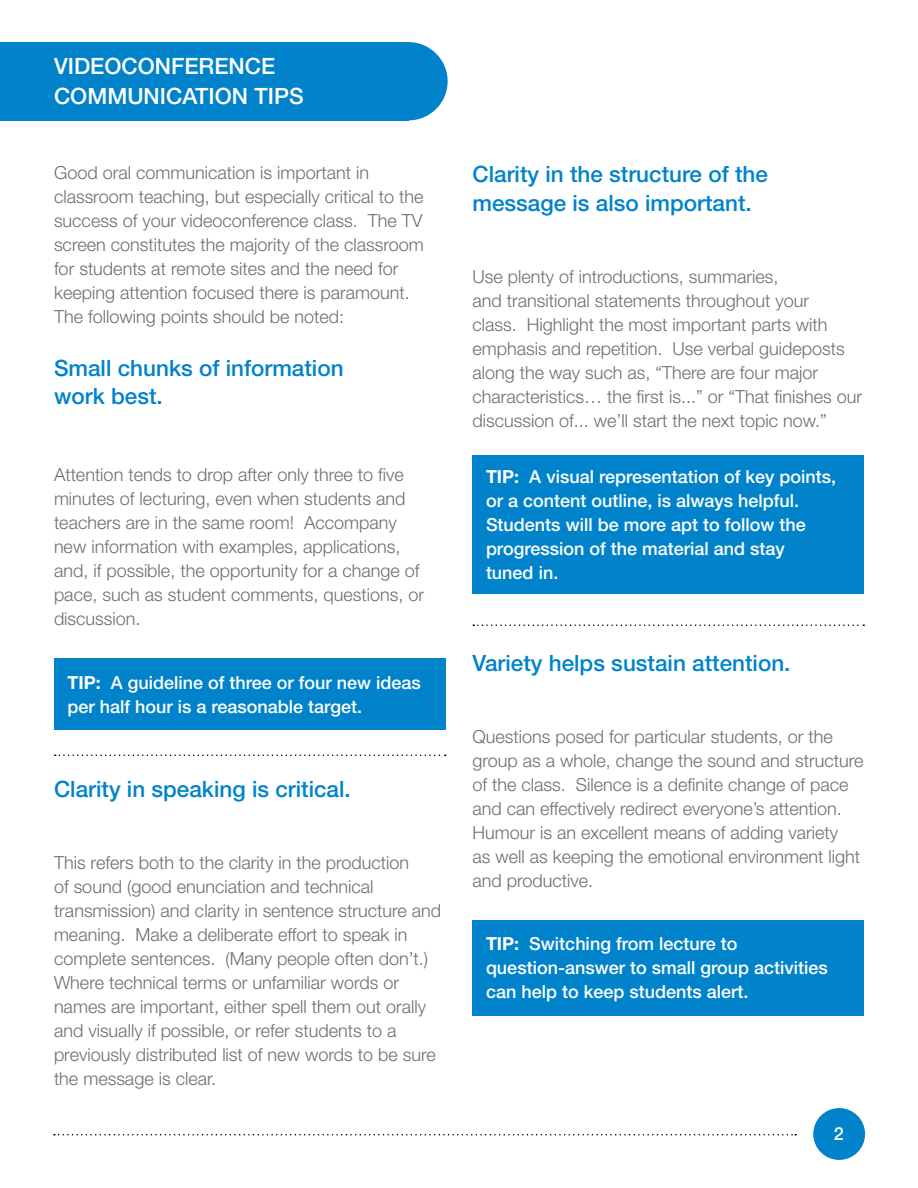
<style>
.page{position:relative;width:918px;height:1188px;background:#fff}
.page>*{position:absolute;margin:0;border:0;box-sizing:border-box;transform-origin:0 0}
.t1{font:500 22.5px/28.5px "Helvetica Neue LT Std";color:#0083ca}
.t2{font:500 22.5px/30px "Helvetica Neue LT Std";color:#fff}
.t3{font:300 18px/24px "Helvetica Neue LT Std";color:#6d6e71}
.t4{font:500 18px/24px "Helvetica Neue LT Std";color:#fff}
.s1{font-weight:700}
</style>
<div class="page">
<div style="left:813px;top:1108px;width:52px;height:52px;background:#0083ca;border-radius:50%"></div>
<svg style="left:54px;top:1134px;width:742px;height:1px"></svg>
<div style="left:0;top:42px;width:409px;height:78px;background:#0083ca"></div>
<div style="left:369px;top:42px;width:79px;height:78px;background:#0083ca;border-radius:50%"></div>
<div style="left:54px;top:659px;width:392px;height:71px;background:#0083ca"></div>
<svg style="left:55px;top:754px;width:391px;height:2px"></svg>
<svg style="left:473px;top:624px;width:391px;height:2px"></svg>
<div style="left:472px;top:456px;width:392px;height:138px;background:#0083ca"></div>
<div style="left:472px;top:920px;width:392px;height:95px;background:#0083ca"></div>
<p class="t2" style="left:54px;top:51px;width:223px">Videoconference<br>COMMUNICATION</p>
<p class="t2" style="left:254px;top:81px;width:51px">TIPS</p>
<p class="t3" style="left:54px;top:160px;width:371px">Good oral communication is important in classroom teaching, but especially critical to the success of your videoconference class. The TV screen constitutes the majority of the classroom for students at remote sites and the need for keeping attention focused there is paramount.<br>The following points should be noted:</p>
<p class="t1" style="left:54px;top:353px;width:291px">Small chunks of information work best.</p>
<p class="t3" style="left:54px;top:462px;width:372px">Attention tends to drop after only three to five minutes of lecturing, even when students and teachers are in the same room! Accompany new information with examples, applications, and, if possible, the opportunity for a change of pace, such as student comments, questions, or discussion.</p>
<p class="t4" style="left:68px;top:670px;width:355px"><span class="s1">TI P:</span> A guideline of three or four new ideas per half hour is a reasonable target.</p>
<p class="t1" style="left:54px;top:775px;width:298px">Clarity in speaking is critical.</p>
<p class="t3" style="left:54px;top:850px;width:389px">This refers both to the clarity in the production<br>of sound (good enunciation and technical transmission) and clarity in sentence structure and meaning. Make a deliberate effort to speak in complete sentences. (Many people often don’t.)<br>Where technical terms or unfamiliar words or names are important, either spell them out orally and visually if possible, or refer students to a previously distributed list of new words to be sure the message is clear.</p>
<p class="t1" style="left:472px;top:160px;width:297px">Clarity in the structure of the message is also important.</p>
<p class="t3" style="left:472px;top:264px;width:391px">Use plenty of introductions, summaries,<br>and transitional statements throughout your<br>class. Highlight the most important parts with emphasis and repetition. Use verbal guideposts along the way such as, “There are four major characteristics… the first is...” or “That finishes our discussion of... we’ll start the next topic now.”</p>
<p class="t4" style="left:486px;top:465px;width:352px"><span class="s1">TI P:</span> A visual representation of key points, or a content outline, is always helpful.<br>Students will be more apt to follow the progression of the material and stay tuned in.</p>
<p class="t1" style="left:472px;top:649px;width:320px">Variety helps sustain attention.</p>
<p class="t3" style="left:472px;top:725px;width:393px">Questions posed for particular students, or the group as a whole, change the sound and structure of the class. Silence is a definite change of pace and can effectively redirect everyone’s attention.<br>Humour is an excellent means of adding variety<br>as well as keeping the emotional environment light and productive.</p>
<p class="t4" style="left:486px;top:932px;width:343px"><span class="s1">TI P:</span> Switching from lecture to question-answer to small group activities can help to keep students alert.</p>
<p class="t4" style="left:834px;top:1122px;width:12px">2</p>
</div>
